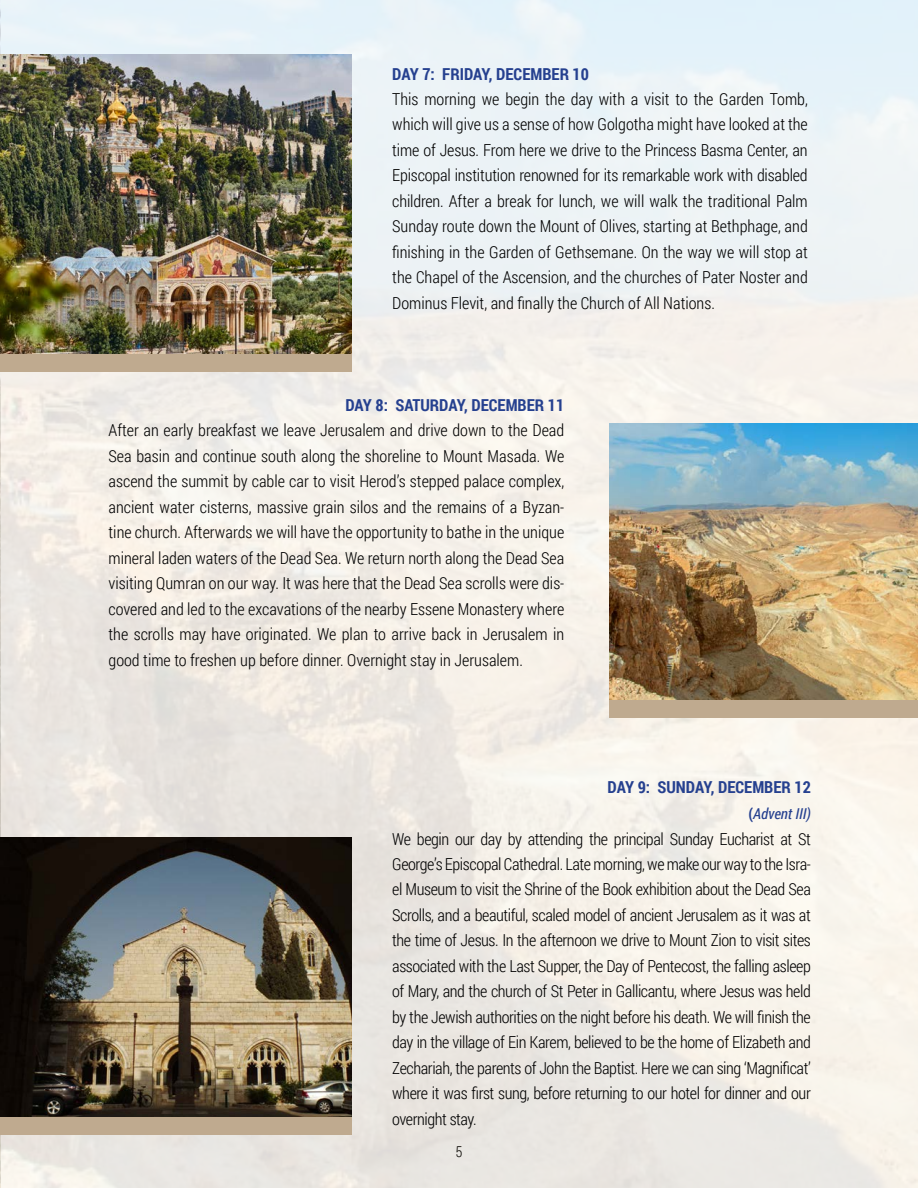
<style>
.page{position:relative;width:918px;height:1188px;background:#fff}
.page>*{position:absolute;margin:0;border:0;box-sizing:border-box;transform-origin:0 0}
.t1{font:300 16.5px/25.5px "Roboto Condensed";color:#000;text-align:justify}
.t2{font:700 16.5px "Roboto Condensed";color:#25408f}
.t3{font:italic 15px "Roboto Condensed";color:#25408f}
.t4{font:300 15px "Roboto Condensed";color:#000}
.s1{font-weight:700;font-style:normal}
</style>
<div class="page">
<img style="left:0;top:0;width:918px;height:1188px">
<img style="left:0;top:838px;width:352px;height:279px">
<img style="left:609px;top:424px;width:309px;height:276px">
<div style="left:609px;top:700px;width:309px;height:17px;background:#bfaa8f"></div>
<div style="left:0;top:1117px;width:352px;height:17px;background:#bfaa8f"></div>
<img style="left:0;top:55px;width:352px;height:300px">
<div style="left:0;top:355px;width:352px;height:17px;background:#bfaa8f"></div>
<p class="t2" style="left:392px;top:62px;width:198px">DAY 7: FRIDAY, DECEMBER 10</p>
<p class="t1" style="left:392px;top:86px;width:417px">This morning we begin the day with a visit to the Garden Tomb, which will give us a sense of how Golgotha might have looked at the time of Jesus. From here we drive to the Princess Basma Center, an Episcopal institution renowned for its remarkable work with disabled children. After a break for lunch, we will walk the traditional Palm Sunday route down the Mount of Olives, starting at Bethphage, and finishing in the Garden of Gethsemane. On the way we will stop at the Chapel of the Ascension, and the churches of Pater Noster and Dominus Flevit, and finally the Church of All Nations.</p>
<p class="t2" style="left:345px;top:393px;width:220px">DAY 8: SATURDAY, DECEMBER 11</p>
<p class="t1" style="left:109px;top:417px;width:457px">After an early breakfast we leave Jerusalem and drive down to the Dead Sea basin and continue south along the shoreline to Mount Masada. We ascend the summit by cable car to visit Herod’s stepped palace complex, ancient water cisterns, massive grain silos and the remains of a Byzan&shy;tine church. Afterwards we will have the opportunity to bathe in the unique mineral laden waters of the Dead Sea. We return north along the Dead Sea visiting Qumran on our way. It was here that the Dead Sea scrolls were dis&shy;covered and led to the excavations of the nearby Essene Monastery where the scrolls may have originated. We plan to arrive back in Jerusalem in good time to freshen up before dinner. Overnight stay in Jerusalem.</p>
<p class="t2" style="left:608px;top:776px;width:205px">DAY 9: SUNDAY, DECEMBER 12</p>
<p class="t3" style="left:748px;top:803px;width:64px"><span class="s1">(</span>Advent III)</p>
<p class="t1" style="left:392px;top:825px;width:420px">We begin our day by attending the principal Sunday Eucharist at St George’s Episcopal Cathedral. Late morning, we make our way to the Isra&shy;el Museum to visit the Shrine of the Book exhibition about the Dead Sea Scrolls, and a beautiful, scaled model of ancient Jerusalem as it was at the time of Jesus. In the afternoon we drive to Mount Zion to visit sites associated with the Last Supper, the Day of Pentecost, the falling asleep of Mary, and the church of St Peter in Gallicantu, where Jesus was held by the Jewish authorities on the night before his death. We will finish the day in the village of Ein Karem, believed to be the home of Elizabeth and Zechariah, the parents of John the Baptist. Here we can sing ‘Magnificat’ where it was first sung, before returning to our hotel for dinner and our overnight stay.</p>
<p class="t4" style="left:455px;top:1141px;width:9px">5</p>
</div>
